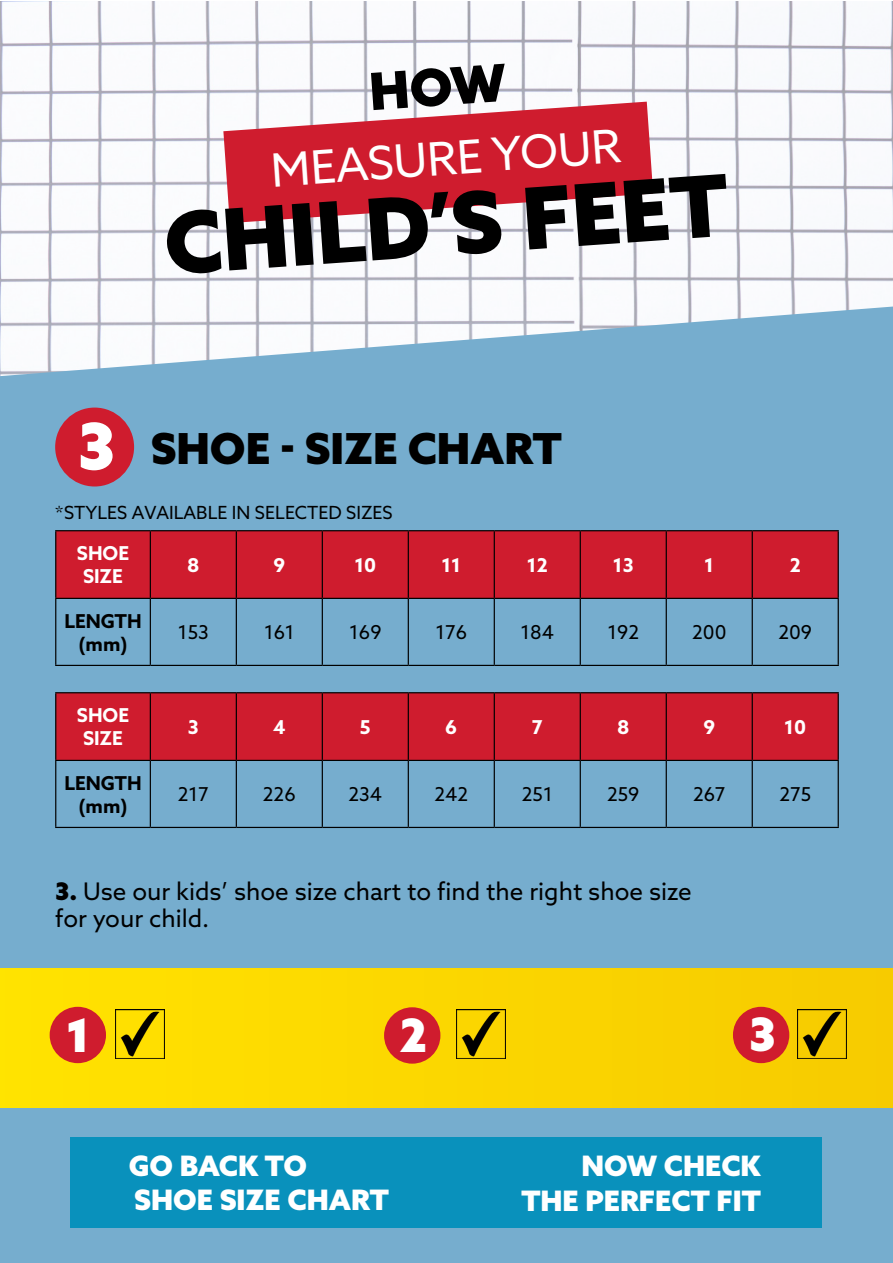
<style>
.page{position:relative;width:893px;height:1263px;background:#fff}
.page>*{position:absolute;margin:0;border:0;box-sizing:border-box;transform-origin:0 0}
.t1{font:900 85.35px "Azo Sans";color:#000}
.t2{font:46.05px "Azo Sans";color:#fff}
.t3{font:900 46.05px "Azo Sans";color:#fff}
.t4{font:900 42.75px "Azo Sans";color:#000}
.t5{font:900 28.2px/34.5px "Azo Sans";color:#fff;text-align:right}
.t6{font:24.3px/27.3px "Azo Sans";color:#000}
.t7{font:19.2px "Azo Sans";color:#000}
.t8{font:700 19.2px/23px "Azo Sans";color:#fff;text-align:center}
.t9{font:700 19.2px/23px "Azo Sans";color:#000;text-align:center}
.t10{font:18.15px "Azo Sans";color:#000}
.s1{font-size:64.65px;color:#fff}
.s2{font-weight:900}
</style>
<div class="page">
<img style="left:0;top:1px;width:893px;height:306px">
<div style="left:0;top:307px;width:893px;height:956px;background:#76adce"></div>
<div style="left:56px;top:531px;width:782px;height:67px;background:#cf1c2e"></div>
<hr style="left:55px;top:530px;width:95px;height:1px;background:#000">
<hr style="left:55px;top:531px;width:1px;height:67px;background:#000">
<hr style="left:150px;top:530px;width:86px;height:1px;background:#000">
<hr style="left:150px;top:531px;width:1px;height:67px;background:#000">
<hr style="left:236px;top:530px;width:86px;height:1px;background:#000">
<hr style="left:236px;top:531px;width:1px;height:67px;background:#000">
<hr style="left:322px;top:530px;width:86px;height:1px;background:#000">
<hr style="left:322px;top:531px;width:1px;height:67px;background:#000">
<hr style="left:408px;top:530px;width:86px;height:1px;background:#000">
<hr style="left:408px;top:531px;width:1px;height:67px;background:#000">
<hr style="left:494px;top:530px;width:86px;height:1px;background:#000">
<hr style="left:494px;top:531px;width:1px;height:67px;background:#000">
<hr style="left:580px;top:530px;width:86px;height:1px;background:#000">
<hr style="left:580px;top:531px;width:1px;height:67px;background:#000">
<hr style="left:666px;top:530px;width:86px;height:1px;background:#000">
<hr style="left:666px;top:531px;width:1px;height:67px;background:#000">
<hr style="left:752px;top:530px;width:87px;height:1px;background:#000">
<hr style="left:752px;top:531px;width:1px;height:67px;background:#000">
<hr style="left:838px;top:531px;width:1px;height:67px;background:#000">
<hr style="left:55px;top:598px;width:95px;height:1px;background:#000">
<hr style="left:55px;top:599px;width:1px;height:66px;background:#000">
<hr style="left:150px;top:598px;width:86px;height:1px;background:#000">
<hr style="left:150px;top:599px;width:1px;height:66px;background:#000">
<hr style="left:236px;top:598px;width:86px;height:1px;background:#000">
<hr style="left:236px;top:599px;width:1px;height:66px;background:#000">
<hr style="left:322px;top:598px;width:86px;height:1px;background:#000">
<hr style="left:322px;top:599px;width:1px;height:66px;background:#000">
<hr style="left:408px;top:598px;width:86px;height:1px;background:#000">
<hr style="left:408px;top:599px;width:1px;height:66px;background:#000">
<hr style="left:494px;top:598px;width:86px;height:1px;background:#000">
<hr style="left:494px;top:599px;width:1px;height:66px;background:#000">
<hr style="left:580px;top:598px;width:86px;height:1px;background:#000">
<hr style="left:580px;top:599px;width:1px;height:66px;background:#000">
<hr style="left:666px;top:598px;width:86px;height:1px;background:#000">
<hr style="left:666px;top:599px;width:1px;height:66px;background:#000">
<hr style="left:752px;top:598px;width:87px;height:1px;background:#000">
<hr style="left:752px;top:599px;width:1px;height:66px;background:#000">
<hr style="left:838px;top:599px;width:1px;height:66px;background:#000">
<hr style="left:55px;top:665px;width:95px;height:1px;background:#000">
<hr style="left:150px;top:665px;width:86px;height:1px;background:#000">
<hr style="left:236px;top:665px;width:86px;height:1px;background:#000">
<hr style="left:322px;top:665px;width:86px;height:1px;background:#000">
<hr style="left:408px;top:665px;width:86px;height:1px;background:#000">
<hr style="left:494px;top:665px;width:86px;height:1px;background:#000">
<hr style="left:580px;top:665px;width:86px;height:1px;background:#000">
<hr style="left:666px;top:665px;width:86px;height:1px;background:#000">
<hr style="left:752px;top:665px;width:87px;height:1px;background:#000">
<div style="left:56px;top:693px;width:782px;height:67px;background:#cf1c2e"></div>
<hr style="left:55px;top:692px;width:95px;height:1px;background:#000">
<hr style="left:55px;top:693px;width:1px;height:67px;background:#000">
<hr style="left:150px;top:692px;width:86px;height:1px;background:#000">
<hr style="left:150px;top:693px;width:1px;height:67px;background:#000">
<hr style="left:236px;top:692px;width:86px;height:1px;background:#000">
<hr style="left:236px;top:693px;width:1px;height:67px;background:#000">
<hr style="left:322px;top:692px;width:86px;height:1px;background:#000">
<hr style="left:322px;top:693px;width:1px;height:67px;background:#000">
<hr style="left:408px;top:692px;width:86px;height:1px;background:#000">
<hr style="left:408px;top:693px;width:1px;height:67px;background:#000">
<hr style="left:494px;top:692px;width:86px;height:1px;background:#000">
<hr style="left:494px;top:693px;width:1px;height:67px;background:#000">
<hr style="left:580px;top:692px;width:86px;height:1px;background:#000">
<hr style="left:580px;top:693px;width:1px;height:67px;background:#000">
<hr style="left:666px;top:692px;width:86px;height:1px;background:#000">
<hr style="left:666px;top:693px;width:1px;height:67px;background:#000">
<hr style="left:752px;top:692px;width:87px;height:1px;background:#000">
<hr style="left:752px;top:693px;width:1px;height:67px;background:#000">
<hr style="left:838px;top:693px;width:1px;height:67px;background:#000">
<hr style="left:55px;top:760px;width:95px;height:1px;background:#000">
<hr style="left:55px;top:761px;width:1px;height:66px;background:#000">
<hr style="left:150px;top:760px;width:86px;height:1px;background:#000">
<hr style="left:150px;top:761px;width:1px;height:66px;background:#000">
<hr style="left:236px;top:760px;width:86px;height:1px;background:#000">
<hr style="left:236px;top:761px;width:1px;height:66px;background:#000">
<hr style="left:322px;top:760px;width:86px;height:1px;background:#000">
<hr style="left:322px;top:761px;width:1px;height:66px;background:#000">
<hr style="left:408px;top:760px;width:86px;height:1px;background:#000">
<hr style="left:408px;top:761px;width:1px;height:66px;background:#000">
<hr style="left:494px;top:760px;width:86px;height:1px;background:#000">
<hr style="left:494px;top:761px;width:1px;height:66px;background:#000">
<hr style="left:580px;top:760px;width:86px;height:1px;background:#000">
<hr style="left:580px;top:761px;width:1px;height:66px;background:#000">
<hr style="left:666px;top:760px;width:86px;height:1px;background:#000">
<hr style="left:666px;top:761px;width:1px;height:66px;background:#000">
<hr style="left:752px;top:760px;width:87px;height:1px;background:#000">
<hr style="left:752px;top:761px;width:1px;height:66px;background:#000">
<hr style="left:838px;top:761px;width:1px;height:66px;background:#000">
<hr style="left:55px;top:827px;width:95px;height:1px;background:#000">
<hr style="left:150px;top:827px;width:86px;height:1px;background:#000">
<hr style="left:236px;top:827px;width:86px;height:1px;background:#000">
<hr style="left:322px;top:827px;width:86px;height:1px;background:#000">
<hr style="left:408px;top:827px;width:86px;height:1px;background:#000">
<hr style="left:494px;top:827px;width:86px;height:1px;background:#000">
<hr style="left:580px;top:827px;width:86px;height:1px;background:#000">
<hr style="left:666px;top:827px;width:86px;height:1px;background:#000">
<hr style="left:752px;top:827px;width:87px;height:1px;background:#000">
<div style="left:55px;top:408px;width:79px;height:78px;background:#cf1c2e;border-radius:50%"></div>
<div style="left:0;top:969px;width:893px;height:138px;background:#fbd700"></div>
<div style="left:50px;top:1007px;width:56px;height:56px;background:#cf1c2e;border-radius:50%"></div>
<div style="left:384px;top:1007px;width:56px;height:57px;background:#cf1c2e;border-radius:50%"></div>
<div style="left:733px;top:1007px;width:56px;height:56px;background:#cf1c2e;border-radius:50%"></div>
<img style="left:116px;top:1009px;width:49px;height:49px">
<img style="left:457px;top:1009px;width:49px;height:49px">
<img style="left:798px;top:1009px;width:49px;height:49px">
<svg style="left:223px;top:102px;width:430px;height:121px;fill:#cf1c2e"></svg>
<div style="left:70px;top:1137px;width:752px;height:91px;background:#0991bc"></div>
<svg style="left:371px;top:64px;width:136px;height:46px"></svg>
<h2 class="t2" style="left:269px;top:140px;width:352px;rotate:-4deg">MEASURE YOUR</h2>
<h1 class="t1" style="left:160px;top:187px;width:566px;rotate:-4deg">CHILD’S FEET</h1>
<h3 class="t4" style="left:77px;top:420px;width:486px"><span class="s1">3</span> SHOE - SIZE CHART</h3>
<p class="t10" style="left:55px;top:500px;width:339px">*STYLES AVAILABLE IN SELECTED SIZES</p>
<p class="t8" style="left:77px;top:542px;width:54px">SHOE<br>SIZE</p>
<p class="t8" style="left:187px;top:553px;width:14px">8</p>
<p class="t8" style="left:273px;top:553px;width:13px">9</p>
<p class="t8" style="left:354px;top:553px;width:23px">10</p>
<p class="t8" style="left:441px;top:553px;width:21px">11</p>
<p class="t8" style="left:527px;top:553px;width:23px">12</p>
<p class="t8" style="left:613px;top:553px;width:22px">13</p>
<p class="t8" style="left:704px;top:553px;width:11px">1</p>
<p class="t8" style="left:790px;top:553px;width:13px">2</p>
<p class="t9" style="left:64px;top:609px;width:79px">LENGTH (mm)</p>
<p class="t7" style="left:178px;top:620px;width:32px">153</p>
<p class="t7" style="left:264px;top:620px;width:32px">161</p>
<p class="t7" style="left:349px;top:620px;width:34px">169</p>
<p class="t7" style="left:435px;top:620px;width:33px">176</p>
<p class="t7" style="left:520px;top:620px;width:35px">184</p>
<p class="t7" style="left:607px;top:620px;width:33px">192</p>
<p class="t7" style="left:692px;top:620px;width:36px">200</p>
<p class="t7" style="left:778px;top:620px;width:35px">209</p>
<p class="t8" style="left:77px;top:704px;width:54px">SHOE<br>SIZE</p>
<p class="t8" style="left:188px;top:715px;width:12px">3</p>
<p class="t8" style="left:273px;top:715px;width:14px">4</p>
<p class="t8" style="left:360px;top:715px;width:12px">5</p>
<p class="t8" style="left:445px;top:715px;width:13px">6</p>
<p class="t8" style="left:532px;top:715px;width:12px">7</p>
<p class="t8" style="left:617px;top:715px;width:14px">8</p>
<p class="t8" style="left:703px;top:715px;width:13px">9</p>
<p class="t8" style="left:784px;top:715px;width:23px">10</p>
<p class="t9" style="left:64px;top:771px;width:79px">LENGTH (mm)</p>
<p class="t7" style="left:178px;top:782px;width:33px">217</p>
<p class="t7" style="left:263px;top:782px;width:34px">226</p>
<p class="t7" style="left:348px;top:782px;width:35px">234</p>
<p class="t7" style="left:434px;top:782px;width:35px">242</p>
<p class="t7" style="left:522px;top:782px;width:32px">251</p>
<p class="t7" style="left:607px;top:782px;width:34px">259</p>
<p class="t7" style="left:693px;top:782px;width:34px">267</p>
<p class="t7" style="left:779px;top:782px;width:33px">275</p>
<p class="t6" style="left:55px;top:877px;width:638px"><span class="s2">3.</span> Use our kids’ shoe size chart to find the right shoe size for your child.</p>
<h2 class="t3" style="left:66px;top:1005px;width:26px">1</h2>
<h2 class="t3" style="left:400px;top:1004px;width:29px">2</h2>
<h2 class="t3" style="left:749px;top:1004px;width:29px">3</h2>
<p class="t5" style="left:129px;top:1148px;width:262px;text-align:left">GO BACK TO<br>SHOE SIZE CHART</p>
<p class="t5" style="left:521px;top:1148px;width:241px">NOW CHECK<br>THE PERFECT FIT</p>
</div>
